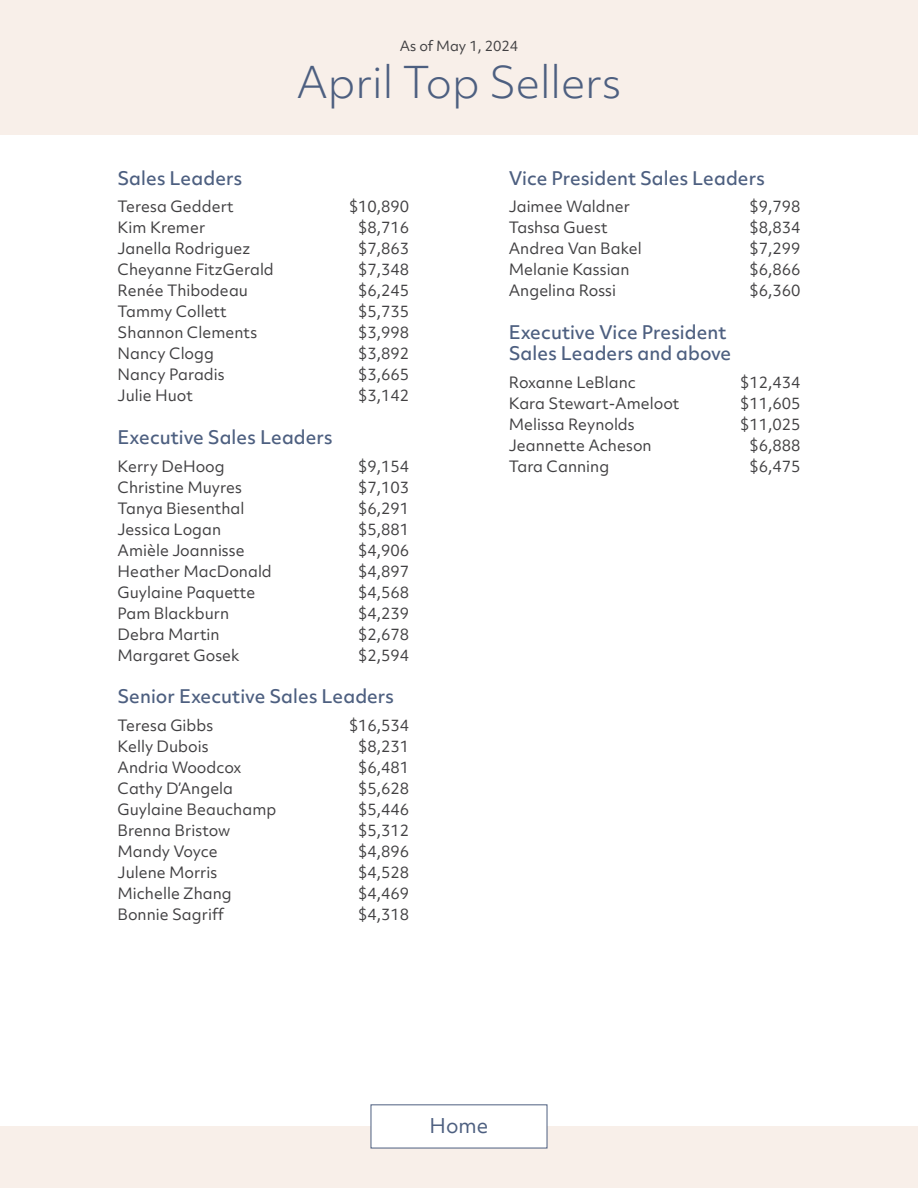
<style>
.page{position:relative;width:918px;height:1188px;background:#fff}
.page>*{position:absolute;margin:0;border:0;box-sizing:border-box;transform-origin:0 0}
.t1{font:300 42px "Objektiv Mk 2";color:#4d5f80}
.t2{font:19.5px "Objektiv Mk 2";color:#4d5f80}
.t3{font:500 18px/21px "Objektiv Mk 2";color:#4d5f80}
.t4{font:15px "Objektiv Mk 2";color:#414042}
.t5{font:13.5px "Objektiv Mk 2";color:#414042}
</style>
<div class="page">
<div style="left:0;top:1126px;width:918px;height:62px;background:#f8efe9"></div>
<div style="left:371px;top:1104px;width:176px;height:44px;background:#fff"></div>
<div style="left:0;top:0;width:918px;height:135px;background:#f8efe9"></div>
<p class="t5" style="left:400px;top:36px;width:120px">As of May 1, 2024</p>
<h1 class="t1" style="left:297px;top:53px;width:326px">April Top Sellers</h1>
<p class="t3" style="left:118px;top:167px;width:126px">Sales Leaders</p>
<p class="t4" style="left:118px;top:197px;width:118px">Teresa Geddert</p>
<p class="t4" style="left:349px;top:197px;width:62px">$10,890</p>
<p class="t4" style="left:118px;top:218px;width:89px">Kim Kremer</p>
<p class="t4" style="left:358px;top:218px;width:52px">$8,716</p>
<p class="t4" style="left:118px;top:239px;width:134px">Janella Rodriguez</p>
<p class="t4" style="left:358px;top:239px;width:52px">$7,863</p>
<p class="t4" style="left:118px;top:260px;width:158px">Cheyanne FitzGerald</p>
<p class="t4" style="left:358px;top:260px;width:52px">$7,348</p>
<p class="t4" style="left:118px;top:281px;width:132px">Renée Thibodeau</p>
<p class="t4" style="left:358px;top:281px;width:52px">$6,245</p>
<p class="t4" style="left:118px;top:302px;width:111px">Tammy Collett</p>
<p class="t4" style="left:358px;top:302px;width:52px">$5,735</p>
<p class="t4" style="left:118px;top:323px;width:141px">Shannon Clements</p>
<p class="t4" style="left:358px;top:323px;width:52px">$3,998</p>
<p class="t4" style="left:118px;top:344px;width:98px">Nancy Clogg</p>
<p class="t4" style="left:358px;top:344px;width:52px">$3,892</p>
<p class="t4" style="left:118px;top:365px;width:109px">Nancy Paradis</p>
<p class="t4" style="left:358px;top:365px;width:52px">$3,665</p>
<p class="t4" style="left:118px;top:386px;width:77px">Julie Huot</p>
<p class="t4" style="left:358px;top:386px;width:52px">$3,142</p>
<p class="t3" style="left:118px;top:427px;width:217px">Executive Sales Leaders</p>
<p class="t4" style="left:118px;top:456px;width:109px">Kerry DeHoog</p>
<p class="t4" style="left:358px;top:456px;width:52px">$9,154</p>
<p class="t4" style="left:118px;top:477px;width:126px">Christine Muyres</p>
<p class="t4" style="left:358px;top:477px;width:52px">$7,103</p>
<p class="t4" style="left:118px;top:498px;width:128px">Tanya Biesenthal</p>
<p class="t4" style="left:358px;top:498px;width:52px">$6,291</p>
<p class="t4" style="left:118px;top:519px;width:105px">Jessica Logan</p>
<p class="t4" style="left:358px;top:519px;width:52px">$5,881</p>
<p class="t4" style="left:118px;top:540px;width:129px">Amièle Joannisse</p>
<p class="t4" style="left:358px;top:540px;width:52px">$4,906</p>
<p class="t4" style="left:118px;top:561px;width:156px">Heather MacDonald</p>
<p class="t4" style="left:358px;top:561px;width:52px">$4,897</p>
<p class="t4" style="left:118px;top:582px;width:139px">Guylaine Paquette</p>
<p class="t4" style="left:358px;top:582px;width:52px">$4,568</p>
<p class="t4" style="left:118px;top:603px;width:113px">Pam Blackburn</p>
<p class="t4" style="left:358px;top:603px;width:52px">$4,239</p>
<p class="t4" style="left:118px;top:624px;width:104px">Debra Martin</p>
<p class="t4" style="left:358px;top:624px;width:52px">$2,678</p>
<p class="t4" style="left:118px;top:645px;width:124px">Margaret Gosek</p>
<p class="t4" style="left:358px;top:645px;width:52px">$2,594</p>
<p class="t3" style="left:118px;top:686px;width:278px">Senior Executive Sales Leaders</p>
<p class="t4" style="left:118px;top:715px;width:97px">Teresa Gibbs</p>
<p class="t4" style="left:349px;top:715px;width:62px">$16,534</p>
<p class="t4" style="left:118px;top:736px;width:93px">Kelly Dubois</p>
<p class="t4" style="left:358px;top:736px;width:52px">$8,231</p>
<p class="t4" style="left:118px;top:757px;width:125px">Andria Woodcox</p>
<p class="t4" style="left:358px;top:757px;width:52px">$6,481</p>
<p class="t4" style="left:118px;top:778px;width:117px">Cathy D’Angela</p>
<p class="t4" style="left:358px;top:778px;width:52px">$5,628</p>
<p class="t4" style="left:118px;top:799px;width:160px">Guylaine Beauchamp</p>
<p class="t4" style="left:358px;top:799px;width:52px">$5,446</p>
<p class="t4" style="left:118px;top:820px;width:114px">Brenna Bristow</p>
<p class="t4" style="left:358px;top:820px;width:52px">$5,312</p>
<p class="t4" style="left:118px;top:841px;width:102px">Mandy Voyce</p>
<p class="t4" style="left:358px;top:841px;width:52px">$4,896</p>
<p class="t4" style="left:118px;top:862px;width:101px">Julene Morris</p>
<p class="t4" style="left:358px;top:862px;width:52px">$4,528</p>
<p class="t4" style="left:118px;top:883px;width:116px">Michelle Zhang</p>
<p class="t4" style="left:358px;top:883px;width:52px">$4,469</p>
<p class="t4" style="left:118px;top:904px;width:108px">Bonnie Sagriff</p>
<p class="t4" style="left:358px;top:904px;width:52px">$4,318</p>
<p class="t3" style="left:509px;top:167px;width:258px">Vice President Sales Leaders</p>
<p class="t4" style="left:509px;top:197px;width:123px">Jaimee Waldner</p>
<p class="t4" style="left:750px;top:197px;width:52px">$9,798</p>
<p class="t4" style="left:509px;top:218px;width:100px">Tashsa Guest</p>
<p class="t4" style="left:750px;top:218px;width:52px">$8,834</p>
<p class="t4" style="left:509px;top:239px;width:134px">Andrea Van Bakel</p>
<p class="t4" style="left:750px;top:239px;width:52px">$7,299</p>
<p class="t4" style="left:509px;top:260px;width:122px">Melanie Kassian</p>
<p class="t4" style="left:750px;top:260px;width:52px">$6,866</p>
<p class="t4" style="left:509px;top:281px;width:109px">Angelina Rossi</p>
<p class="t4" style="left:750px;top:281px;width:52px">$6,360</p>
<p class="t3" style="left:509px;top:322px;width:224px">Executive Vice President<br>Sales Leaders and above</p>
<p class="t4" style="left:509px;top:372px;width:129px">Roxanne LeBlanc</p>
<p class="t4" style="left:740px;top:372px;width:62px">$12,434</p>
<p class="t4" style="left:509px;top:393px;width:172px">Kara Stewart-Ameloot</p>
<p class="t4" style="left:740px;top:393px;width:62px">$11,605</p>
<p class="t4" style="left:509px;top:414px;width:127px">Melissa Reynolds</p>
<p class="t4" style="left:740px;top:414px;width:62px">$11,025</p>
<p class="t4" style="left:509px;top:435px;width:144px">Jeannette Acheson</p>
<p class="t4" style="left:750px;top:435px;width:52px">$6,888</p>
<p class="t4" style="left:509px;top:456px;width:102px">Tara Canning</p>
<p class="t4" style="left:750px;top:456px;width:52px">$6,475</p>
<h2 class="t2" style="left:430px;top:1112px;width:60px">Home</h2>
</div>
